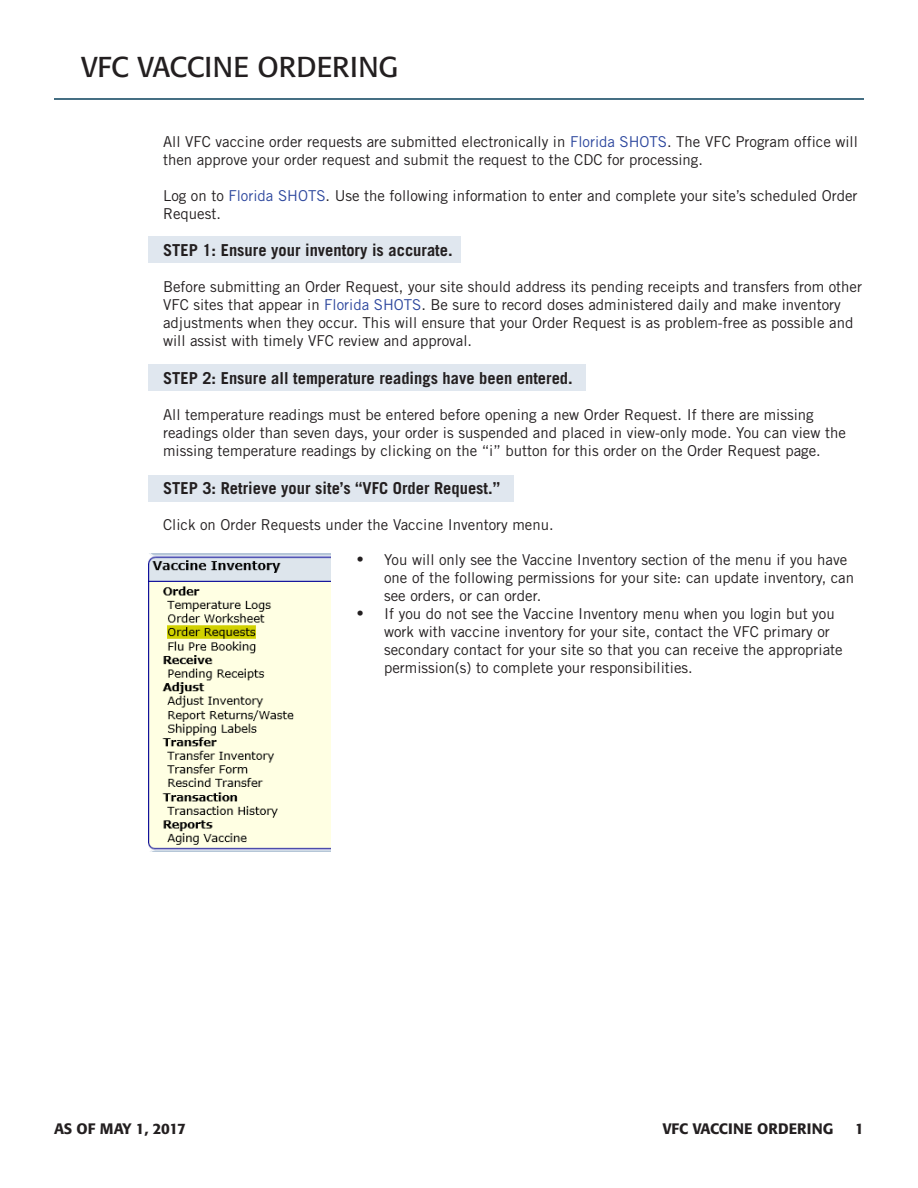
<style>
.page{position:relative;width:918px;height:1188px;background:#fff}
.page>*{position:absolute;margin:0;border:0;box-sizing:border-box;transform-origin:0 0}
.t1{font:28.5px "Formata";color:#231f20}
.t2{font:700 16.5px "Trade Gothic";color:#231f20}
.t3{font:15px/18px "Trade Gothic";color:#231f20}
.t4{font:500 15px "Formata";color:#231f20}
.t5{font:500 15px "Formata";letter-spacing:-.02em;color:#231f20}
.s1{color:#2e489e}
.s2{font-family:"Times";font-size:18px}
</style>
<div class="page">
<hr style="left:54px;top:98px;width:810px;height:2px;background:#09405b">
<div style="left:148px;top:364px;width:438px;height:27px;background:#e0e7ef"></div>
<div style="left:148px;top:475px;width:366px;height:27px;background:#e0e7ef"></div>
<div style="left:148px;top:236px;width:313px;height:27px;background:#e0e7ef"></div>
<img style="left:148px;top:554px;width:182px;height:297px">
<h1 class="t1" style="left:81px;top:49px;width:319px">VFC VACCINE ORDERING</h1>
<p class="t3" style="left:163px;top:132px;width:696px">All VFC vaccine order requests are submitted electronically in <span class="s1">Florida SHOTS</span>. The VFC Program office will then approve your order request and submit the request to the CDC for processing.</p>
<p class="t3" style="left:163px;top:186px;width:696px">Log on to <span class="s1">Florida SHOTS</span>. Use the following information to enter and complete your site’s scheduled Order<br>Request.</p>
<h2 class="t2" style="left:163px;top:240px;width:291px">STEP 1: Ensure your inventory is accurate.</h2>
<p class="t3" style="left:163px;top:278px;width:701px">Before submitting an Order Request, your site should address its pending receipts and transfers from other VFC sites that appear in <span class="s1">Florida SHOTS</span>. Be sure to record doses administered daily and make inventory adjustments when they occur. This will ensure that your Order Request is as problem-free as possible and will assist with timely VFC review and approval.</p>
<h2 class="t2" style="left:163px;top:368px;width:411px">STEP 2: Ensure all temperature readings have been entered.</h2>
<p class="t3" style="left:163px;top:406px;width:684px">All temperature readings must be entered before opening a new Order Request. If there are missing readings older than seven days, your order is suspended and placed in view-only mode. You can view the missing temperature readings by clicking on the “i” button for this order on the Order Request page.</p>
<h2 class="t2" style="left:163px;top:478px;width:339px">STEP 3: Retrieve your site’s “VFC Order Request.”</h2>
<p class="t3" style="left:163px;top:516px;width:392px">Click on Order Requests under the Vaccine Inventory menu.</p>
<p class="t3" style="left:384px;top:551px;width:472px;text-indent:-27px"><span class="s2">•</span> You will only see the Vaccine Inventory section of the menu if you have one of the following permissions for your site: can update inventory, can see orders, or can order.</p>
<p class="t3" style="left:384px;top:605px;width:460px;text-indent:-27px"><span class="s2">•</span> If you do not see the Vaccine Inventory menu when you login but you work with vaccine inventory for your site, contact the VFC primary or secondary contact for your site so that you can receive the appropriate permission(s) to complete your responsibilities.</p>
<p class="t5" style="left:54px;top:1119px;width:133px">AS OF MAY 1, 2017</p>
<p class="t4" style="left:663px;top:1119px;width:172px">VFC VACCINE ORDERING</p>
<p class="t4" style="left:855px;top:1119px;width:10px">1</p>
</div>
